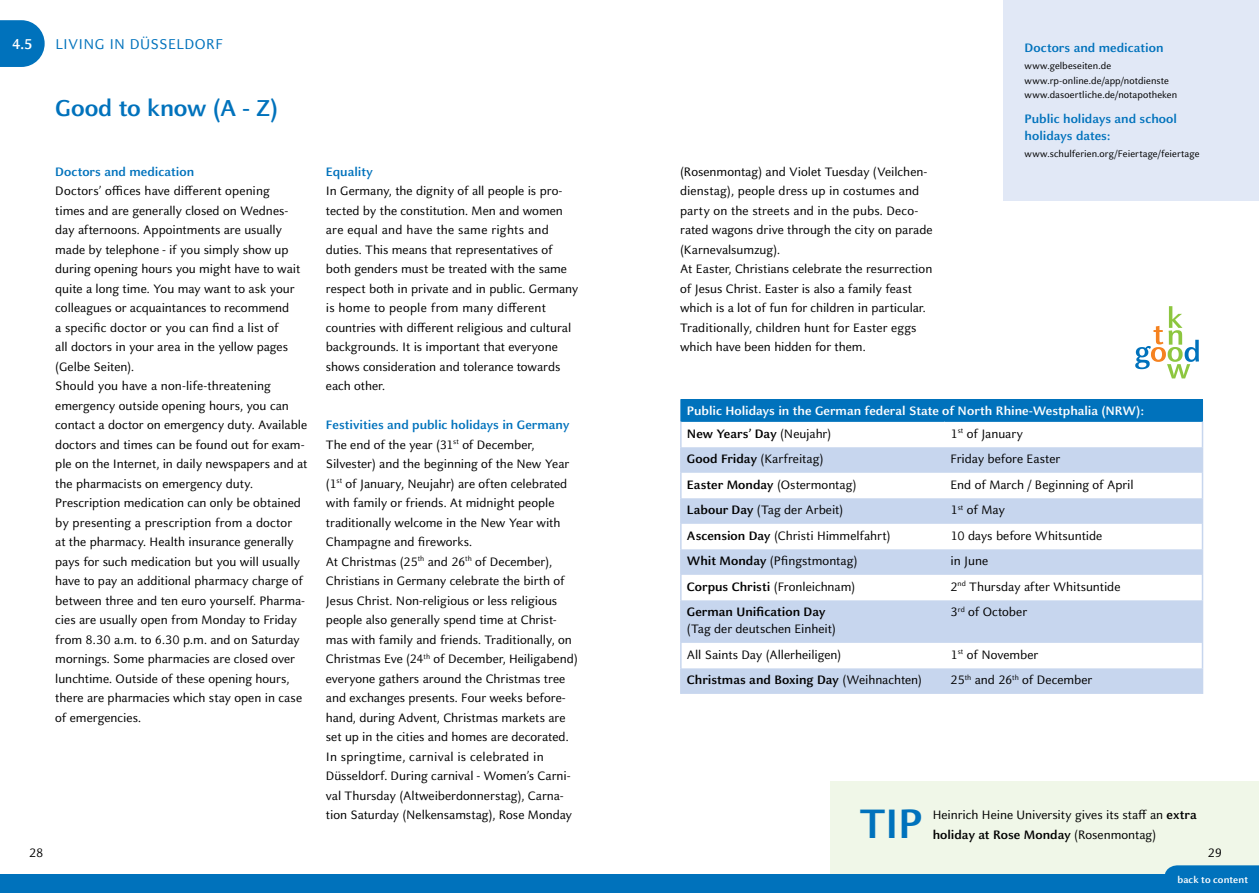
<style>
.page{position:relative;width:1259px;height:893px;background:#fff}
.page>*{position:absolute;margin:0;border:0;box-sizing:border-box;transform-origin:0 0}
.Head_24pt{font:700 45.45px "HHU Celeste Sans";color:#0072bc}
.Head_17pt{font:700 25.5px "HHU Celeste Sans";letter-spacing:-.01em;color:#0072bc}
.Leiste_Inhalt{font:15.75px "HHU Celeste Sans";letter-spacing:.015em;color:#0072bc}
.Leiste_Inhalt-2{font:700 15.75px "HHU Celeste Sans";color:#fff}
._9pt{font:13.5px/19.5px "HHU Celeste Sans";color:#000}
._9pt-2{font:700 13.5px "HHU Celeste Sans";color:#000}
._9pt-3{font:700 13.5px "HHU Celeste Sans";color:#fff}
._9pt-4{font:700 13.5px "HHU Celeste Sans";color:#0072bc}
.Inserttext_Head{font:700 13.5px/16.5px "HHU Celeste Sans";color:#0072bc}
.Inserttext_Link{font:10.5px/14.7px "HHU Celeste Sans";letter-spacing:.01em;color:#000}
.t1{font:700 10.5px "HHU Celeste Sans";letter-spacing:.005em;color:#fff}
.s1{font-weight:400}
.s2{font-weight:700}
</style>
<div class="page">
<div style="left:1003px;top:0;width:256px;height:200px;background:#e1e8f6"></div>
<svg style="left:0;top:20px;width:45px;height:47px;background:#1f83c4"></svg>
<div style="left:681px;top:399px;width:521px;height:22px;background:#0072bc"></div>
<svg style="left:681px;top:447px;width:520px;height:247px;fill:#c7d6ee"></svg>
<hr style="left:680px;top:399px;width:264px;height:1px;background:#0072bc">
<hr style="left:944px;top:399px;width:259px;height:1px;background:#0072bc">
<svg style="left:1202px;top:400px;width:1px;height:21px"></svg>
<hr style="left:680px;top:421px;width:264px;height:1px;background:#0072bc">
<hr style="left:944px;top:421px;width:259px;height:1px;background:#0072bc">
<hr style="left:1201px;top:422px;width:2px;height:25px;background:#c7d6ee">
<hr style="left:1201px;top:447px;width:2px;height:26px;background:#c7d6ee">
<hr style="left:1201px;top:473px;width:2px;height:25px;background:#c7d6ee">
<hr style="left:1201px;top:498px;width:2px;height:26px;background:#c7d6ee">
<hr style="left:1201px;top:524px;width:2px;height:25px;background:#c7d6ee">
<hr style="left:1201px;top:549px;width:2px;height:26px;background:#c7d6ee">
<svg style="left:680px;top:400px;width:1px;height:200px"></svg>
<hr style="left:1201px;top:575px;width:2px;height:25px;background:#c7d6ee">
<hr style="left:680px;top:600px;width:1px;height:43px;background:#c7d6ee">
<hr style="left:1201px;top:600px;width:2px;height:43px;background:#c7d6ee">
<hr style="left:1201px;top:643px;width:2px;height:25px;background:#c7d6ee">
<svg style="left:680px;top:643px;width:1px;height:51px"></svg>
<hr style="left:1201px;top:668px;width:2px;height:26px;background:#c7d6ee">
<div style="left:830px;top:781px;width:429px;height:112px;background:#f0f7e8"></div>
<svg style="left:1135px;top:306px;width:64px;height:72px"></svg>
<div style="left:0;top:874px;width:1259px;height:19px;background:#0072bc"></div>
<svg style="left:1165px;top:865px;width:94px;height:9px"></svg>
<p class="Leiste_Inhalt-2" style="left:12px;top:34px;width:22px">4.5</p>
<p class="Leiste_Inhalt" style="left:55px;top:34px;width:169px">LIVING IN DÜSSELDORF</p>
<p class="Head_17pt" style="left:55px;top:92px;width:224px">Good to know (A - Z)</p>
<p class="_9pt-4" style="left:55px;top:163px;width:140px">Doctors and medication</p>
<p class="_9pt" style="left:55px;top:181px;width:246px">Doctors’ offices have different opening times and are generally closed on Wednes&shy;day afternoons. Appointments are usually made by telephone - if you simply show up during opening hours you might have to wait quite a long time. You may want to ask your colleagues or acquaintances to recommend<br>a specific doctor or you can find a list of<br>all doctors in your area in the yellow pages (Gelbe Seiten).</p>
<p class="_9pt" style="left:55px;top:376px;width:254px">Should you have a non-life-threatening emergency outside opening hours, you can contact a doctor on emergency duty. Available doctors and times can be found out for exam&shy;ple on the Internet, in daily newspapers and at the pharmacists on emergency duty.</p>
<p class="_9pt" style="left:55px;top:493px;width:251px">Prescription medication can only be obtained by presenting a prescription from a doctor at the pharmacy. Health insurance generally pays for such medication but you will usually have to pay an additional pharmacy charge of between three and ten euro yourself. Pharma&shy;cies are usually open from Monday to Friday from 8.30 a.m. to 6.30 p.m. and on Saturday mornings. Some pharmacies are closed over lunchtime. Outside of these opening hours, there are pharmacies which stay open in case of emergencies.</p>
<p class="_9pt" style="left:29px;top:842px;width:16px">28</p>
<p class="_9pt-4" style="left:326px;top:163px;width:49px">Equality</p>
<p class="_9pt" style="left:326px;top:181px;width:254px">In Germany, the dignity of all people is pro&shy;tected by the constitution. Men and women are equal and have the same rights and duties. This means that representatives of both genders must be treated with the same respect both in private and in public. Germany is home to people from many different countries with different religious and cultural backgrounds. It is important that everyone shows consideration and tolerance towards each other.</p>
<p class="_9pt-4" style="left:326px;top:416px;width:245px">Festivities and public holidays in Germany</p>
<p class="_9pt" style="left:326px;top:434px;width:245px">The end of the year (31<sup>st</sup> of December, Silvester) and the beginning of the New Year (1<sup>st</sup> of January, Neujahr) are often celebrated with family or friends. At midnight people traditionally welcome in the New Year with Champagne and fireworks.</p>
<p class="_9pt" style="left:326px;top:551px;width:253px">At Christmas (25<sup>th</sup> and 26<sup>th</sup> of December), Christians in Germany celebrate the birth of Jesus Christ. Non-religious or less religious people also generally spend time at Christ&shy;mas with family and friends. Traditionally, on Christmas Eve (24<sup>th</sup> of December, Heiligabend) everyone gathers around the Christmas tree and exchanges presents. Four weeks before&shy;hand, during Advent, Christmas markets are set up in the cities and homes are decorated.</p>
<p class="_9pt" style="left:326px;top:746px;width:248px">In springtime, carnival is celebrated in Düsseldorf. During carnival - Women’s Carni&shy;val Thursday (Altweiberdonnerstag), Carna&shy;tion Saturday (Nelkensamstag), Rose Monday</p>
<p class="_9pt" style="left:680px;top:161px;width:254px">(Rosenmontag) and Violet Tuesday (Veilchen&shy;dienstag), people dress up in costumes and party on the streets and in the pubs. Deco&shy;rated wagons drive through the city on parade (Karnevalsumzug).</p>
<p class="_9pt" style="left:680px;top:259px;width:254px">At Easter, Christians celebrate the resurrection of Jesus Christ. Easter is also a family feast which is a lot of fun for children in particular.<br>Traditionally, children hunt for Easter eggs which have been hidden for them.</p>
<p class="Inserttext_Head" style="left:1024px;top:39px;width:140px">Doctors and medication</p>
<p class="Inserttext_Link" style="left:1024px;top:58px;width:154px">www.gelbeseiten.de www.rp-online.de/app/notdienste www.dasoertliche.de/notapotheken</p>
<p class="Inserttext_Head" style="left:1024px;top:110px;width:154px">Public holidays and school holidays dates:</p>
<p class="Inserttext_Link" style="left:1024px;top:146px;width:176px">www.schulferien.org/Feiertage/feiertage</p>
<p class="_9pt-3" style="left:687px;top:402px;width:459px">Public Holidays in the German federal State of North Rhine-Westphalia (NRW):</p>
<p class="_9pt-2" style="left:687px;top:425px;width:146px">New Years’ Day <span class="s1">(Neujahr)</span></p>
<p class="_9pt" style="left:950px;top:423px;width:74px">1<sup>st</sup> of January</p>
<p class="_9pt" style="left:687px;top:449px;width:138px"><span class="s2">Good Friday</span> (Karfreitag)</p>
<p class="_9pt" style="left:950px;top:449px;width:111px">Friday before Easter</p>
<p class="_9pt" style="left:687px;top:474px;width:171px"><span class="s2">Easter Monday</span> (Ostermontag)</p>
<p class="_9pt" style="left:950px;top:474px;width:185px">End of March / Beginning of April</p>
<p class="_9pt" style="left:687px;top:500px;width:158px"><span class="s2">Labour Day</span> (Tag der Arbeit)</p>
<p class="_9pt" style="left:950px;top:500px;width:56px">1<sup>st</sup> of May</p>
<p class="_9pt" style="left:687px;top:525px;width:205px"><span class="s2">Ascension Day</span> (Christi Himmelfahrt)</p>
<p class="_9pt" style="left:950px;top:525px;width:153px">10 days before Whitsuntide</p>
<p class="_9pt" style="left:687px;top:551px;width:172px"><span class="s2">Whit Monday</span> (Pfingstmontag)</p>
<p class="_9pt" style="left:950px;top:551px;width:39px">in June</p>
<p class="_9pt" style="left:687px;top:576px;width:170px"><span class="s2">Corpus Christi</span> (Fronleichnam)</p>
<p class="_9pt" style="left:950px;top:576px;width:171px">2<sup>nd</sup> Thursday after Whitsuntide</p>
<p class="_9pt" style="left:687px;top:603px;width:151px;line-height:16.5px"><span class="s2">German Unification Day </span>(Tag der deutschen Einheit)</p>
<p class="_9pt" style="left:950px;top:602px;width:78px">3<sup>rd</sup> of October</p>
<p class="_9pt" style="left:687px;top:644px;width:156px">All Saints Day (Allerheiligen)</p>
<p class="_9pt" style="left:950px;top:644px;width:89px">1<sup>st</sup> of November</p>
<p class="_9pt-2" style="left:687px;top:671px;width:237px">Christmas and Boxing Day <span class="s1">(Weihnachten)</span></p>
<p class="_9pt" style="left:950px;top:670px;width:143px">25<sup>th</sup> and 26<sup>th</sup> of December</p>
<p class="Head_24pt" style="left:859px;top:795px;width:64px">TIP</p>
<p class="_9pt" style="left:932px;top:805px;width:266px">Heinrich Heine University gives its staff an <span class="s2">extra</span></p>
<p class="_9pt-2" style="left:932px;top:826px;width:225px">holiday at Rose Monday <span class="s1">(Rosenmontag)</span></p>
<p class="_9pt" style="left:1208px;top:842px;width:16px">29</p>
<p class="t1" style="left:1177px;top:873px;width:72px">back to content</p>
</div>
